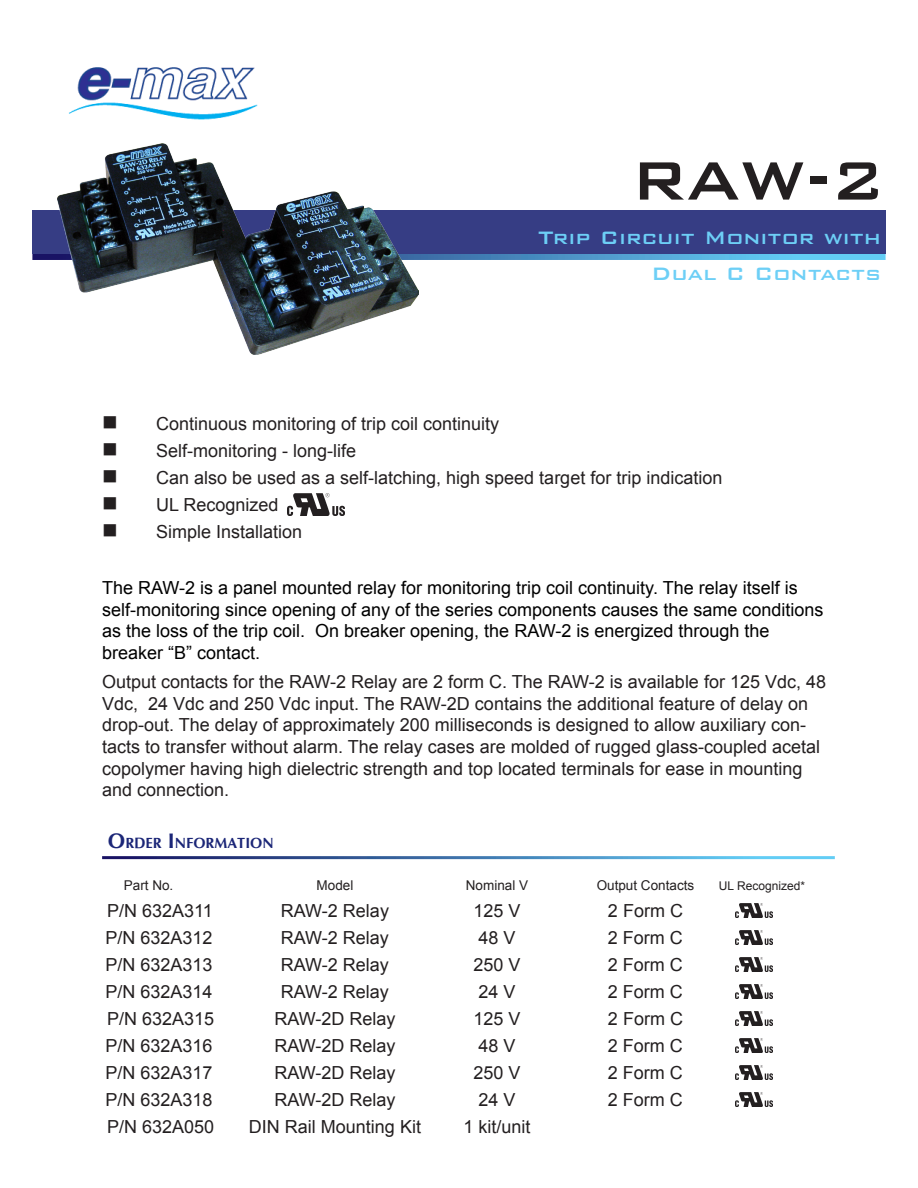
<style>
.page{position:relative;width:918px;height:1188px;background:#fff}
.page>*{position:absolute;margin:0;border:0;box-sizing:border-box;transform-origin:0 0}
.t1{font:500 72px "Bank Gothic BT";color:#231f20}
.Subtitle{font:500 24px "Bank Gothic BT";color:#6dcff6}
.t2{font:18px/21.6px "Arial";color:#231f20}
.t3{font:18px/21.6px "Arial";color:#000}
.Order_Info{font:700 14.7px "CG Omega";color:#1b2677}
.t4{font:13.5px "Arial";color:#231f20}
.t5{font:12px "Arial";color:#231f20}
.s1{font-size:21px}
</style>
<div class="page">
<svg style="left:32px;top:254px;width:854px;height:6px;background:#509ecf"></svg>
<div style="left:32px;top:211px;width:854px;height:43px;background:#363d84"></div>
<img style="left:68px;top:67px;width:190px;height:53px">
<img style="left:58px;top:144px;width:360px;height:211px">
<img style="left:287px;top:494px;width:57px;height:22px">
<img style="left:736px;top:903px;width:37px;height:15px">
<img style="left:736px;top:931px;width:37px;height:14px">
<img style="left:736px;top:958px;width:37px;height:14px">
<img style="left:736px;top:1012px;width:37px;height:14px">
<img style="left:736px;top:1039px;width:37px;height:14px">
<img style="left:736px;top:1066px;width:37px;height:14px">
<img style="left:736px;top:985px;width:37px;height:14px">
<img style="left:736px;top:1093px;width:37px;height:14px">
<p class="t1" style="left:630px;top:141px;width:257px">RAW-2</p>
<p class="Subtitle" style="left:539px;top:225px;width:344px">Trip Circuit Monitor with</p>
<p class="Subtitle" style="left:651px;top:261px;width:231px">Dual C Contacts</p>
<p class="t2" style="left:102px;top:413px;width:399px">■ Continuous monitoring of trip coil continuity</p>
<p class="t2" style="left:102px;top:440px;width:256px">■ Self-monitoring - long-life</p>
<p class="t2" style="left:102px;top:467px;width:622px">■ Can also be used as a self-latching, high speed target for trip indication</p>
<p class="t2" style="left:102px;top:494px;width:178px">■ UL Recognized</p>
<p class="t2" style="left:102px;top:521px;width:202px">■ Simple Installation</p>
<p class="t3" style="left:102px;top:577px;width:723px">The RAW-2 is a panel mounted relay for monitoring trip coil continuity. The relay itself is self-monitoring since opening of any of the series components causes the same conditions as the loss of the trip coil. On breaker opening, the RAW-2 is energized through the breaker “B” contact.</p>
<p class="t2" style="left:102px;top:671px;width:725px">Output contacts for the RAW-2 Relay are 2 form C. The RAW-2 is available for 125 Vdc, 48<br>Vdc, 24 Vdc and 250 Vdc input. The RAW-2D contains the additional feature of delay on drop-out. The delay of approximately 200 milliseconds is designed to allow auxiliary con&shy;tacts to transfer without alarm. The relay cases are molded of rugged glass-coupled acetal copolymer having high dielectric strength and top located terminals for ease in mounting and connection.</p>
<p class="Order_Info" style="left:108px;top:834px;width:167px"><span class="s1">O</span>RDER <span class="s1">I</span>NFORMATION</p>
<p class="t4" style="left:124px;top:876px;width:51px">Part No.</p>
<p class="t4" style="left:317px;top:876px;width:38px">Model</p>
<p class="t4" style="left:466px;top:876px;width:64px">Nominal V</p>
<p class="t4" style="left:597px;top:876px;width:99px">Output Contacts</p>
<p class="t5" style="left:719px;top:878px;width:88px">UL Recognized*</p>
<p class="t2" style="left:107px;top:900px;width:107px">P/N 632A311</p>
<p class="t2" style="left:281px;top:900px;width:110px">RAW-2 Relay</p>
<p class="t2" style="left:473px;top:900px;width:49px">125 V</p>
<p class="t2" style="left:608px;top:900px;width:77px">2 Form C</p>
<p class="t2" style="left:105px;top:927px;width:109px">P/N 632A312</p>
<p class="t2" style="left:281px;top:927px;width:110px">RAW-2 Relay</p>
<p class="t2" style="left:478px;top:927px;width:39px">48 V</p>
<p class="t2" style="left:608px;top:927px;width:77px">2 Form C</p>
<p class="t2" style="left:105px;top:954px;width:109px">P/N 632A313</p>
<p class="t2" style="left:281px;top:954px;width:110px">RAW-2 Relay</p>
<p class="t2" style="left:473px;top:954px;width:49px">250 V</p>
<p class="t2" style="left:608px;top:954px;width:77px">2 Form C</p>
<p class="t2" style="left:105px;top:981px;width:109px">P/N 632A314</p>
<p class="t2" style="left:281px;top:981px;width:110px">RAW-2 Relay</p>
<p class="t2" style="left:478px;top:981px;width:39px">24 V</p>
<p class="t2" style="left:608px;top:981px;width:77px">2 Form C</p>
<p class="t2" style="left:107px;top:1008px;width:109px">P/N 632A315</p>
<p class="t2" style="left:274px;top:1008px;width:123px">RAW-2D Relay</p>
<p class="t2" style="left:473px;top:1008px;width:49px">125 V</p>
<p class="t2" style="left:608px;top:1008px;width:77px">2 Form C</p>
<p class="t2" style="left:105px;top:1035px;width:109px">P/N 632A316</p>
<p class="t2" style="left:274px;top:1035px;width:123px">RAW-2D Relay</p>
<p class="t2" style="left:478px;top:1035px;width:39px">48 V</p>
<p class="t2" style="left:608px;top:1035px;width:77px">2 Form C</p>
<p class="t2" style="left:105px;top:1062px;width:109px">P/N 632A317</p>
<p class="t2" style="left:274px;top:1062px;width:123px">RAW-2D Relay</p>
<p class="t2" style="left:473px;top:1062px;width:49px">250 V</p>
<p class="t2" style="left:608px;top:1062px;width:77px">2 Form C</p>
<p class="t2" style="left:105px;top:1089px;width:109px">P/N 632A318</p>
<p class="t2" style="left:274px;top:1089px;width:123px">RAW-2D Relay</p>
<p class="t2" style="left:478px;top:1089px;width:39px">24 V</p>
<p class="t2" style="left:608px;top:1089px;width:77px">2 Form C</p>
<p class="t2" style="left:107px;top:1116px;width:109px">P/N 632A050</p>
<p class="t2" style="left:249px;top:1116px;width:174px">DIN Rail Mounting Kit</p>
<p class="t2" style="left:463px;top:1116px;width:69px">1 kit/unit</p>
</div>
